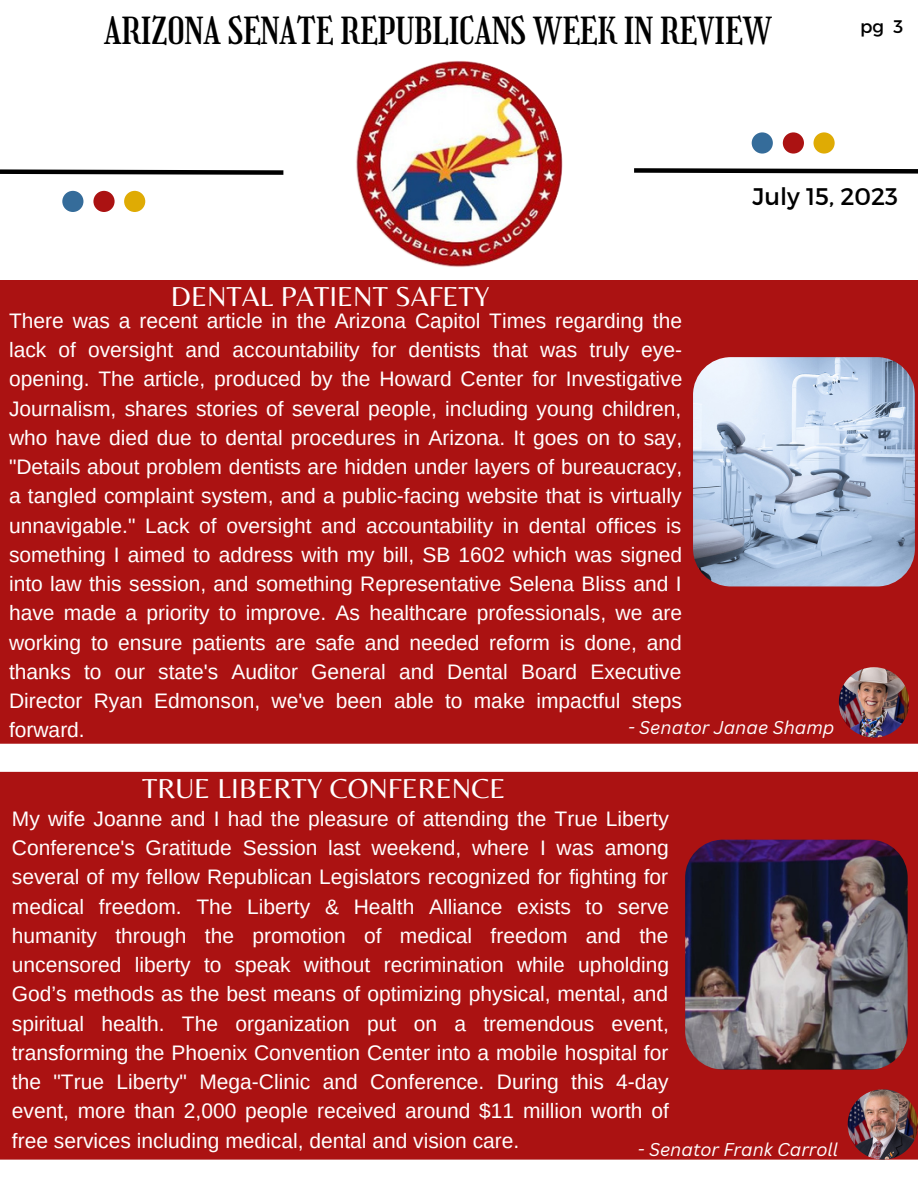
<style>
.page{position:relative;width:918px;height:1188px;background:#fff}
.page>*{position:absolute;margin:0;border:0;box-sizing:border-box;transform-origin:0 0}
.t1{font:36.45px "Girassol";color:#000}
.t2{font:28.5px "Belleza";color:#fff}
.t3{font:24px "Montserrat";color:#000}
.t4{font:21px/29.2px "Arimo";color:#fff;text-align:justify}
.t5{font:18.3px "Montserrat";color:#000}
.t6{font:italic 18px "Canva Sans";color:#fff}
</style>
<div class="page">
<svg style="left:0;top:169px;width:284px;height:6px;background:#3f3f3f"></svg>
<svg style="left:634px;top:168px;width:284px;height:6px;background:#3f3f3f"></svg>
<div style="left:0;top:280px;width:918px;height:464px;background:#ab1212"></div>
<div style="left:752px;top:132px;width:21px;height:22px;background:#356c9a;border-radius:50%"></div>
<div style="left:783px;top:132px;width:21px;height:22px;background:#ab1212;border-radius:50%"></div>
<div style="left:814px;top:132px;width:21px;height:22px;background:#dfab04;border-radius:50%"></div>
<div style="left:0;top:772px;width:918px;height:388px;background:#ab1212"></div>
<div style="left:62px;top:191px;width:21px;height:21px;background:#356c9a;border-radius:50%"></div>
<div style="left:93px;top:191px;width:22px;height:21px;background:#ab1212;border-radius:50%"></div>
<div style="left:124px;top:191px;width:21px;height:21px;background:#dfab04;border-radius:50%"></div>
<img style="left:356px;top:61px;width:206px;height:206px">
<img style="left:685px;top:840px;width:223px;height:230px;border-radius:38px">
<img style="left:848px;top:1089px;width:70px;height:71px">
<img style="left:839px;top:667px;width:70px;height:71px">
<img style="left:693px;top:357px;width:222px;height:229px;border-radius:38px">
<p class="t1" style="left:104px;top:10px;width:669px">ARIZONA SENATE REPUBLICANS WEEK IN REVIEW</p>
<p class="t5" style="left:860px;top:15px;width:45px">pg 3</p>
<p class="t2" style="left:171px;top:280px;width:320px">DENTAL PATIENT SAFETY</p>
<p class="t3" style="left:752px;top:181px;width:147px">July 15, 2023</p>
<p class="t4" style="left:9px;top:306px;width:675px">There was a recent article in the Arizona Capitol Times regarding the lack of oversight and accountability for dentists that was truly eye&shy;opening. The article, produced by the Howard Center for Investigative Journalism, shares stories of several people, including young children, who have died due to dental procedures in Arizona. It goes on to say, "Details about problem dentists are hidden under layers of bureaucracy, a tangled complaint system, and a public-facing website that is virtually unnavigable." Lack of oversight and accountability in dental offices is something I aimed to address with my bill, SB 1602 which was signed into law this session, and something Representative Selena Bliss and I have made a priority to improve. As healthcare professionals, we are working to ensure patients are safe and needed reform is done, and thanks to our state's Auditor General and Dental Board Executive Director Ryan Edmonson, we've been able to make impactful steps forward.</p>
<p class="t6" style="left:628px;top:714px;width:208px">- Senator Janae Shamp</p>
<p class="t2" style="left:142px;top:772px;width:365px">TRUE LIBERTY CONFERENCE</p>
<p class="t4" style="left:12px;top:804px;width:659px">My wife Joanne and I had the pleasure of attending the True Liberty Conference's Gratitude Session last weekend, where I was among several of my fellow Republican Legislators recognized for fighting for medical freedom. The Liberty &amp; Health Alliance exists to serve humanity through the promotion of medical freedom and the uncensored liberty to speak without recrimination while upholding God’s methods as the best means of optimizing physical, mental, and spiritual health. The organization put on a tremendous event, transforming the Phoenix Convention Center into a mobile hospital for the "True Liberty" Mega-Clinic and Conference. During this 4-day event, more than 2,000 people received around $11 million worth of free services including medical, dental and vision care.</p>
<p class="t6" style="left:638px;top:1137px;width:202px">- Senator Frank Carroll</p>
</div>
